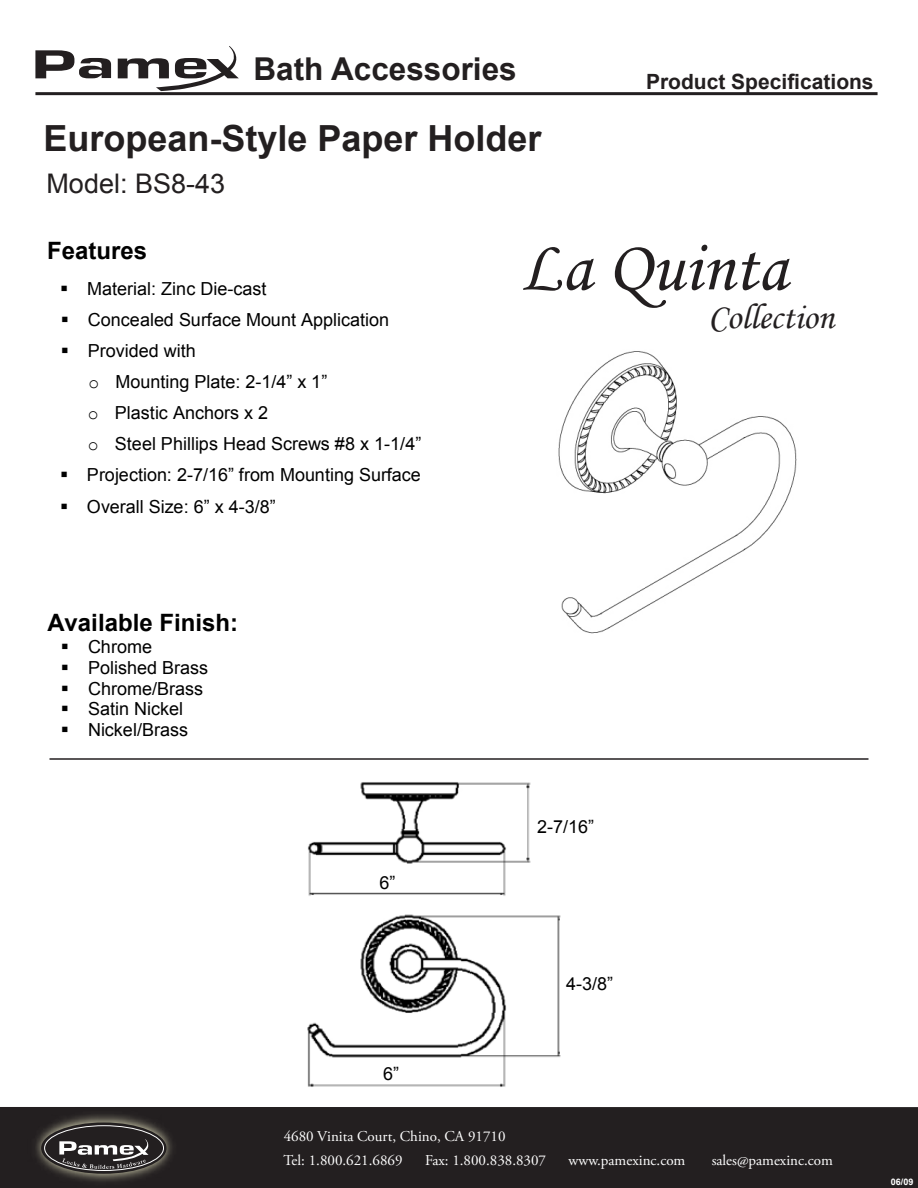
<style>
.page{position:relative;width:918px;height:1188px;background:#fff}
.page>*{position:absolute;margin:0;border:0;box-sizing:border-box;transform-origin:0 0}
.t1{font:72px "Monotype Corsiva";color:#231f20}
.t2{font:700 36px "Arial";color:#231f20}
.t3{font:36px "Monotype Corsiva";color:#231f20}
.t4{font:700 31.5px "Arial";color:#231f20}
.t5{font:27px "Arial";color:#231f20}
.t6{font:700 23.85px "Arial";color:#000}
.t7{font:700 21px "Arial";color:#231f20}
.t8{font:18px/30.9px "Arial";color:#000}
.t9{font:15px "Adobe Garamond Pro";color:#fff}
.t10{font:700 9px "Arial";color:#fff}
.s1{font-family:"Courier New"}
</style>
<div class="page">
<img style="left:307px;top:782px;width:254px;height:305px">
<div style="left:0;top:1107px;width:918px;height:81px;background:#231f20"></div>
<img style="left:35px;top:1114px;width:138px;height:68px">
<svg style="left:41px;top:1122px;width:126px;height:52px"></svg>
<div style="left:44px;top:1125px;width:120px;height:46px;border:1px solid #fff;border-radius:50%"></div>
<svg style="left:59px;top:1139px;width:90px;height:30px"></svg>
<hr style="left:35px;top:92px;width:843px;height:3px;background:#231f20">
<svg style="left:35px;top:50px;width:76px;height:28px"></svg>
<svg style="left:118px;top:46px;width:121px;height:45px"></svg>
<hr style="left:50px;top:758px;width:818px;height:2px;background:#231f20">
<img style="left:558px;top:351px;width:239px;height:283px">
<h3 class="t4" style="left:254px;top:48px;width:265px">Bath Accessories</h3>
<h2 class="t2" style="left:44px;top:115px;width:500px">European-Style Paper Holder</h2>
<h3 class="t5" style="left:47px;top:166px;width:180px">Model: BS8-43</h3>
<p class="t7" style="left:646px;top:67px;width:229px">Product Specifications</p>
<h3 class="t6" style="left:47px;top:235px;width:101px">Features</h3>
<p class="t8" style="left:60px;top:274px;width:208px">▪ Material: Zinc Die-cast</p>
<p class="t8" style="left:61px;top:305px;width:330px">▪ Concealed Surface Mount Application</p>
<p class="t8" style="left:61px;top:336px;width:137px">▪ Provided with</p>
<p class="t8" style="left:88px;top:367px;width:240px"><span class="s1">o</span> Mounting Plate: 2-1/4” x 1”</p>
<p class="t8" style="left:88px;top:398px;width:335px"><span class="s1">o</span> Plastic Anchors x 2<br><span class="s1">o</span> Steel Phillips Head Screws #8 x 1-1/4”</p>
<p class="t8" style="left:60px;top:460px;width:362px">▪ Projection: 2-7/16” from Mounting Surface</p>
<p class="t8" style="left:60px;top:492px;width:217px">▪ Overall Size: 6” x 4-3/8”</p>
<h1 class="t1" style="left:520px;top:224px;width:269px">La Quinta</h1>
<h2 class="t3" style="left:708px;top:295px;width:128px">Collection</h2>
<h3 class="t6" style="left:47px;top:607px;width:192px">Available Finish:</h3>
<p class="t8" style="left:61px;top:632px;width:93px">▪ Chrome</p>
<p class="t8" style="left:61px;top:652px;width:149px">▪ Polished Brass</p>
<p class="t8" style="left:61px;top:673px;width:144px">▪ Chrome/Brass</p>
<p class="t8" style="left:61px;top:694px;width:124px">▪ Satin Nickel</p>
<p class="t8" style="left:61px;top:714px;width:129px">▪ Nickel/Brass</p>
<p class="t8" style="left:380px;top:867px;width:18px">6”</p>
<p class="t8" style="left:537px;top:812px;width:59px">2-7/16”</p>
<p class="t8" style="left:383px;top:1058px;width:18px">6”</p>
<p class="t9" style="left:284px;top:1127px;width:223px">4680 Vinita Court, Chino, CA 91710</p>
<p class="t8" style="left:566px;top:968px;width:49px">4-3/8”</p>
<p class="t9" style="left:284px;top:1151px;width:121px">Tel: 1.800.621.6869</p>
<p class="t9" style="left:425px;top:1151px;width:123px">Fax: 1.800.838.8307</p>
<p class="t9" style="left:569px;top:1151px;width:118px">www.pamexinc.com</p>
<p class="t9" style="left:712px;top:1151px;width:123px">sales@pamexinc.com</p>
<p class="t10" style="left:891px;top:1176px;width:24px">06/09</p>
</div>
